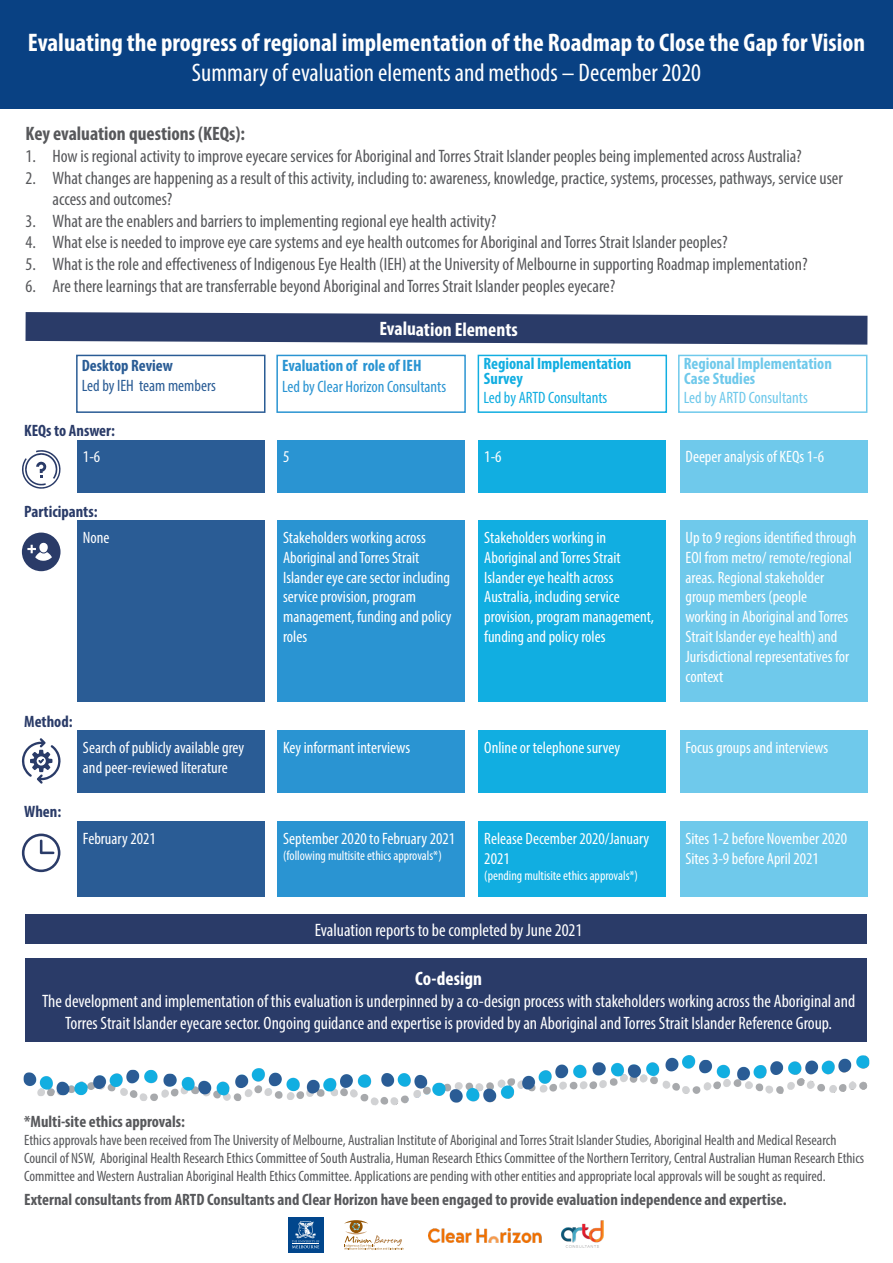
<style>
.page{position:relative;width:893px;height:1263px;background:#fff}
.page>*{position:absolute;margin:0;border:0;box-sizing:border-box;transform-origin:0 0}
.t1{font:700 condensed 25.5px "Myriad Pro";color:#fff}
.t2{font:condensed 25.5px "Myriad Pro";color:#fff}
.t3{font:700 condensed 19.5px "Myriad Pro";color:#57585b}
.t4{font:700 condensed 19.5px "Myriad Pro";letter-spacing:-.005em;color:#fff}
.t5{font:condensed 18px/21.6px "Myriad Pro";color:#57585b}
.t6{font:condensed 18px/21.6px "Myriad Pro";color:#fff;text-align:center}
.t7{font:condensed 16.5px/19.8px "Myriad Pro";color:#fff}
.t8{font:700 condensed 16.5px "Myriad Pro";color:#57585b}
.t9{font:700 condensed 16.5px "Myriad Pro";color:#2a3b68}
.t10{font:700 condensed 16.5px "Myriad Pro";color:#6fc9eb}
.t11{font:condensed 16.5px "Myriad Pro";color:#2a94d2}
.t12{font:700 condensed 16.5px "Myriad Pro";color:#11aee1}
.t13{font:700 condensed 16.5px "Myriad Pro";color:#2a94d2}
.t14{font:condensed 16.5px "Myriad Pro";color:#11aee1}
.t15{font:condensed 16.5px "Myriad Pro";color:#6fc9eb}
.t16{font:condensed 16.5px "Myriad Pro";color:#2a5c95}
.t17{font:700 condensed 16.5px "Myriad Pro";color:#2a5c95}
.t18{font:condensed 15px/18px "Myriad Pro";color:#57585b}
.t19{font:condensed 13.5px "Myriad Pro";color:#fff}
</style>
<div class="page">
<div style="left:680px;top:731px;width:187px;height:62px;background:#6fc9eb"></div>
<div style="left:77px;top:731px;width:188px;height:62px;background:#2a5c95"></div>
<div style="left:277px;top:731px;width:188px;height:62px;background:#2a94d2"></div>
<div style="left:478px;top:731px;width:188px;height:62px;background:#11aee1"></div>
<div style="left:680px;top:440px;width:187px;height:52px;background:#6fc9eb"></div>
<div style="left:680px;top:521px;width:187px;height:181px;background:#6fc9eb"></div>
<div style="left:680px;top:821px;width:187px;height:76px;background:#6fc9eb"></div>
<div style="left:77px;top:440px;width:188px;height:52px;background:#2a5c95"></div>
<div style="left:76px;top:355px;width:189px;height:58px;border:2px solid #2a5c95"></div>
<div style="left:0;top:0;width:893px;height:108px;background:#094183"></div>
<div style="left:77px;top:521px;width:188px;height:181px;background:#2a5c95"></div>
<div style="left:77px;top:821px;width:188px;height:76px;background:#2a5c95"></div>
<div style="left:276px;top:355px;width:190px;height:58px;border:2px solid #2a94d2"></div>
<div style="left:277px;top:440px;width:188px;height:52px;background:#2a94d2"></div>
<div style="left:277px;top:521px;width:188px;height:181px;background:#2a94d2"></div>
<div style="left:277px;top:821px;width:188px;height:76px;background:#2a94d2"></div>
<div style="left:478px;top:440px;width:188px;height:52px;background:#11aee1"></div>
<div style="left:478px;top:521px;width:188px;height:181px;background:#11aee1"></div>
<div style="left:478px;top:821px;width:188px;height:76px;background:#11aee1"></div>
<div style="left:26px;top:958px;width:841px;height:83px;background:#2a3b68"></div>
<img style="left:561px;top:1220px;width:43px;height:28px">
<img style="left:428px;top:1228px;width:114px;height:14px">
<svg style="left:344px;top:1220px;width:60px;height:30px"></svg>
<div style="left:288px;top:1217px;width:35px;height:35px;background:#01468c"></div>
<svg style="left:292px;top:1221px;width:27px;height:27px"></svg>
<img style="left:23px;top:1055px;width:847px;height:51px">
<div style="left:478px;top:355px;width:189px;height:58px;border:2px solid #11aee1"></div>
<svg style="left:22px;top:532px;width:39px;height:39px"></svg>
<svg style="left:22px;top:738px;width:39px;height:46px"></svg>
<svg style="left:22px;top:833px;width:38px;height:39px"></svg>
<svg style="left:22px;top:450px;width:39px;height:39px"></svg>
<div style="left:678px;top:355px;width:189px;height:58px;border:2px solid #6fc9eb"></div>
<svg style="left:26px;top:312px;width:841px;height:33px;background:#44537a"></svg>
<div style="left:26px;top:914px;width:841px;height:29px;background:#2a3b68"></div>
<p class="t1" style="left:28px;top:26px;width:838px">Evaluating the progress of regional implementation of the Roadmap to Close the Gap for Vision</p>
<p class="t2" style="left:192px;top:57px;width:511px">Summary of evaluation elements and methods – December 2020</p>
<p class="t3" style="left:26px;top:122px;width:221px">Key evaluation questions (KEQs):</p>
<p class="t5" style="left:26px;top:145px;width:778px">1. How is regional activity to improve eyecare services for Aboriginal and Torres Strait Islander peoples being implemented across Australia?</p>
<p class="t5" style="left:53px;top:167px;width:792px;text-indent:-27px">2. What changes are happening as a result of this activity, including to: awareness, knowledge, practice, systems, processes, pathways, service user access and outcomes?</p>
<p class="t5" style="left:26px;top:210px;width:472px">3. What are the enablers and barriers to implementing regional eye health activity?</p>
<p class="t5" style="left:26px;top:231px;width:704px">4. What else is needed to improve eye care systems and eye health outcomes for Aboriginal and Torres Strait Islander peoples?</p>
<p class="t5" style="left:26px;top:253px;width:784px">5. What is the role and effectiveness of Indigenous Eye Health (IEH) at the University of Melbourne in supporting Roadmap implementation?</p>
<p class="t5" style="left:26px;top:275px;width:591px">6. Are there learnings that are transferrable beyond Aboriginal and Torres Strait Islander peoples eyecare?</p>
<p class="t17" style="left:82px;top:355px;width:92px">Desktop Review</p>
<p class="t16" style="left:82px;top:375px;width:136px">Led by IEH team members</p>
<p class="t9" style="left:24px;top:420px;width:92px">KEQs to Answer:</p>
<p class="t7" style="left:83px;top:446px;width:19px">1-6</p>
<p class="t9" style="left:24px;top:501px;width:75px">Participants:</p>
<p class="t7" style="left:83px;top:527px;width:28px">None</p>
<p class="t9" style="left:24px;top:711px;width:50px">Method:</p>
<p class="t7" style="left:83px;top:738px;width:163px">Search of publicly available grey and peer-reviewed literature</p>
<p class="t9" style="left:24px;top:801px;width:39px">When:</p>
<p class="t7" style="left:83px;top:828px;width:74px">February 2021</p>
<p class="t4" style="left:379px;top:317px;width:140px">Evaluation Elements</p>
<p class="t13" style="left:282px;top:355px;width:141px">Evaluation of role of IEH</p>
<p class="t11" style="left:282px;top:377px;width:165px">Led by Clear Horizon Consultants</p>
<p class="t12" style="left:483px;top:353px;width:150px">Regional Implementation</p>
<p class="t14" style="left:483px;top:388px;width:125px">Led by ARTD Consultants</p>
<p class="t12" style="left:484px;top:369px;width:40px">Survey</p>
<p class="t10" style="left:684px;top:353px;width:150px">Regional Implementation</p>
<p class="t15" style="left:684px;top:388px;width:125px">Led by ARTD Consultants</p>
<p class="t10" style="left:684px;top:369px;width:72px">Case Studies</p>
<p class="t7" style="left:283px;top:446px;width:8px">5</p>
<p class="t7" style="left:484px;top:446px;width:19px">1-6</p>
<p class="t7" style="left:685px;top:446px;width:140px">Deeper analysis of KEQs 1-6</p>
<p class="t7" style="left:283px;top:527px;width:170px">Stakeholders working across<br>Aboriginal and Torres Strait<br>Islander eye care sector including service provision, program management, funding and policy roles</p>
<p class="t7" style="left:484px;top:527px;width:171px">Stakeholders working in<br>Aboriginal and Torres Strait<br>Islander eye health across<br>Australia, including service provision, program management, funding and policy roles</p>
<p class="t7" style="left:685px;top:527px;width:172px">Up to 9 regions identified through<br>EOI from metro/ remote/regional areas. Regional stakeholder group members (people<br>working in Aboriginal and Torres<br>Strait Islander eye health) and<br>Jurisdictional representatives for context</p>
<p class="t7" style="left:283px;top:738px;width:129px">Key informant interviews</p>
<p class="t7" style="left:484px;top:738px;width:137px">Online or telephone survey</p>
<p class="t7" style="left:685px;top:738px;width:144px">Focus groups and interviews</p>
<p class="t7" style="left:283px;top:828px;width:173px">September 2020 to February 2021</p>
<p class="t19" style="left:283px;top:847px;width:160px">(following multisite ethics approvals*)</p>
<p class="t7" style="left:484px;top:828px;width:166px">Release December 2020/January<br>2021</p>
<p class="t19" style="left:484px;top:867px;width:155px">(pending multisite ethics approvals*)</p>
<p class="t7" style="left:685px;top:828px;width:163px">Sites 1-2 before November 2020</p>
<p class="t7" style="left:685px;top:848px;width:135px">Sites 3-9 before April 2021</p>
<p class="t6" style="left:315px;top:919px;width:269px">Evaluation reports to be completed by June 2021</p>
<p class="t4" style="left:415px;top:967px;width:68px">Co-design</p>
<p class="t6" style="left:42px;top:990px;width:815px">The development and implementation of this evaluation is underpinned by a co-design process with stakeholders working across the Aboriginal and<br>Torres Strait Islander eyecare sector. Ongoing guidance and expertise is provided by an Aboriginal and Torres Strait Islander Reference Group.</p>
<p class="t8" style="left:24px;top:1111px;width:162px">*Multi-site ethics approvals:</p>
<p class="t18" style="left:24px;top:1131px;width:842px">Ethics approvals have been received from The University of Melbourne, Australian Institute of Aboriginal and Torres Strait Islander Studies, Aboriginal Health and Medical Research<br>Council of NSW, Aboriginal Health Research Ethics Committee of South Australia, Human Research Ethics Committee of the Northern Territory, Central Australian Human Research Ethics<br>Committee and Western Australian Aboriginal Health Ethics Committee. Applications are pending with other entities and appropriate local approvals will be sought as required.</p>
<p class="t8" style="left:24px;top:1190px;width:764px">External consultants from ARTD Consultants and Clear Horizon have been engaged to provide evaluation independence and expertise.</p>
</div>
